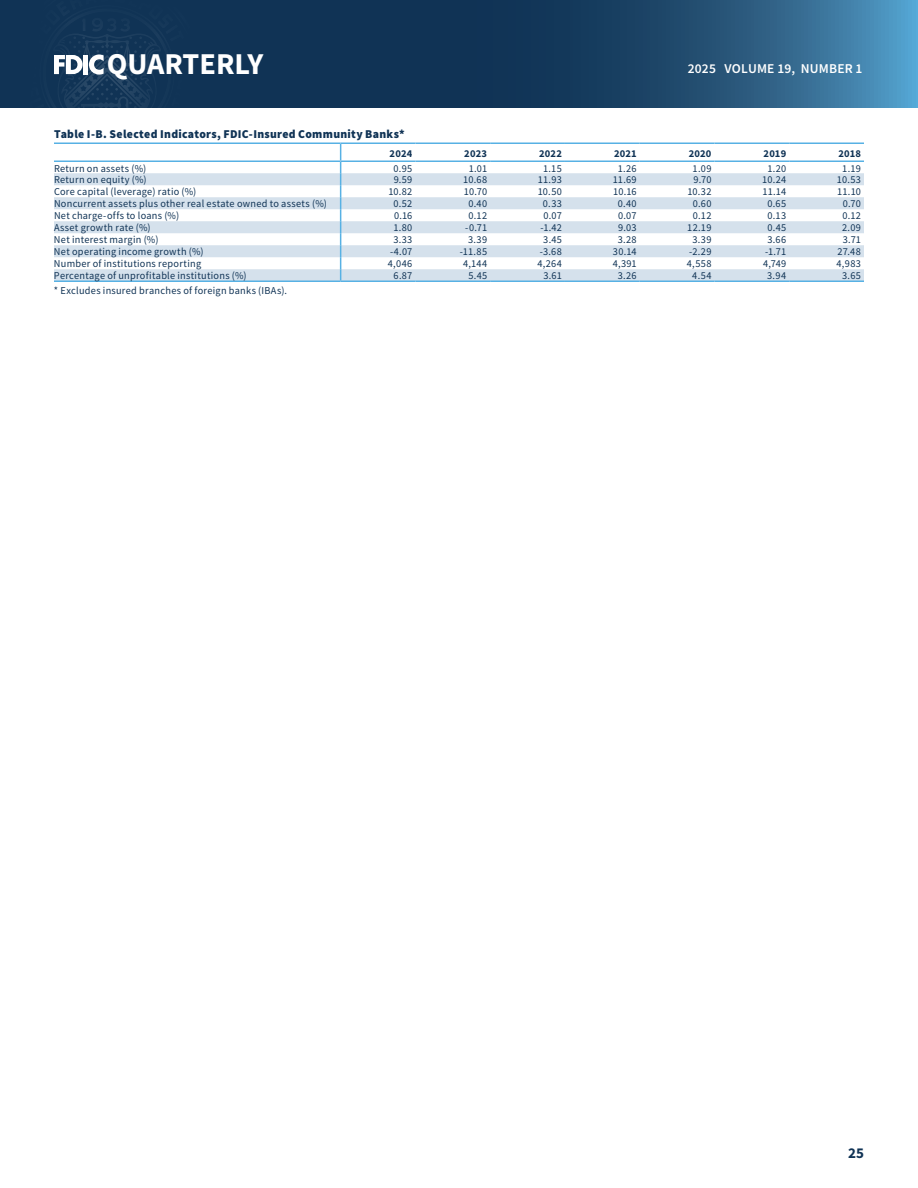
<style>
.page{position:relative;width:918px;height:1188px;background:#fff}
.page>*{position:absolute;margin:0;border:0;box-sizing:border-box;transform-origin:0 0}
.t1{font:700 30.3px "Source Sans Pro";color:#fff}
.t2{font:700 15px "Source Sans Pro";color:#103355}
.t3{font:600 13.5px "Source Sans Pro";letter-spacing:.015em;color:#fff}
.Title_H1_left_justified{font:900 12px "Source Sans Pro";letter-spacing:.025em;color:#103355}
.Table_text_2022_7pt{font:10.5px "Source Sans Pro";letter-spacing:.025em;color:#103355}
.Table_H2{font:700 10.5px "Source Sans Pro";letter-spacing:.02em;color:#103355}
</style>
<div class="page">
<svg style="left:0;top:0;width:918px;height:108px;background:#1e496d"></svg>
<svg style="left:12px;top:0;width:190px;height:108px;background:#1a3b5c"></svg>
<hr style="left:54px;top:142px;width:287px;height:2px;background:#57b1e4">
<hr style="left:341px;top:142px;width:74px;height:2px;background:#57b1e4">
<hr style="left:415px;top:142px;width:75px;height:2px;background:#57b1e4">
<hr style="left:490px;top:142px;width:75px;height:2px;background:#57b1e4">
<hr style="left:565px;top:142px;width:75px;height:2px;background:#57b1e4">
<hr style="left:640px;top:142px;width:74px;height:2px;background:#57b1e4">
<hr style="left:714px;top:142px;width:75px;height:2px;background:#57b1e4">
<hr style="left:789px;top:142px;width:75px;height:2px;background:#57b1e4">
<svg style="left:54px;top:144px;width:810px;height:136px"></svg>
<hr style="left:54px;top:280px;width:287px;height:2px;background:#57b1e4">
<hr style="left:341px;top:280px;width:74px;height:2px;background:#57b1e4">
<hr style="left:415px;top:280px;width:75px;height:2px;background:#57b1e4">
<hr style="left:490px;top:280px;width:75px;height:2px;background:#57b1e4">
<hr style="left:565px;top:280px;width:75px;height:2px;background:#57b1e4">
<hr style="left:640px;top:280px;width:74px;height:2px;background:#57b1e4">
<hr style="left:714px;top:280px;width:75px;height:2px;background:#57b1e4">
<hr style="left:789px;top:280px;width:75px;height:2px;background:#57b1e4">
<h1 class="t1" style="left:107px;top:43px;width:158px">QUARTERLY</h1>
<p class="t3" style="left:688px;top:60px;width:176px">2025 VOLUME 19, NUMBER 1</p>
<p class="Title_H1_left_justified" style="left:54px;top:126px;width:352px">Table I-B. Selected Indicators, FDIC-Insured Community Banks*</p>
<p class="Table_H2" style="left:390px;top:146px;width:24px">2024</p>
<p class="Table_H2" style="left:464px;top:146px;width:24px">2023</p>
<p class="Table_H2" style="left:539px;top:146px;width:24px">2022</p>
<p class="Table_H2" style="left:614px;top:146px;width:24px">2021</p>
<p class="Table_H2" style="left:689px;top:146px;width:24px">2020</p>
<p class="Table_H2" style="left:764px;top:146px;width:24px">2019</p>
<p class="Table_H2" style="left:838px;top:146px;width:24px">2018</p>
<p class="Table_text_2022_7pt" style="left:54px;top:161px;width:94px">Return on assets (%)</p>
<p class="Table_text_2022_7pt" style="left:394px;top:161px;width:20px">0.95</p>
<p class="Table_text_2022_7pt" style="left:469px;top:161px;width:20px">1.01</p>
<p class="Table_text_2022_7pt" style="left:543px;top:161px;width:20px">1.15</p>
<p class="Table_text_2022_7pt" style="left:618px;top:161px;width:20px">1.26</p>
<p class="Table_text_2022_7pt" style="left:693px;top:161px;width:20px">1.09</p>
<p class="Table_text_2022_7pt" style="left:767px;top:161px;width:20px">1.20</p>
<p class="Table_text_2022_7pt" style="left:842px;top:161px;width:20px">1.19</p>
<p class="Table_text_2022_7pt" style="left:54px;top:173px;width:94px">Return on equity (%)</p>
<p class="Table_text_2022_7pt" style="left:394px;top:173px;width:20px">9.59</p>
<p class="Table_text_2022_7pt" style="left:463px;top:173px;width:25px">10.68</p>
<p class="Table_text_2022_7pt" style="left:538px;top:173px;width:26px">11.93</p>
<p class="Table_text_2022_7pt" style="left:613px;top:173px;width:25px">11.69</p>
<p class="Table_text_2022_7pt" style="left:693px;top:173px;width:20px">9.70</p>
<p class="Table_text_2022_7pt" style="left:762px;top:173px;width:25px">10.24</p>
<p class="Table_text_2022_7pt" style="left:837px;top:173px;width:26px">10.53</p>
<p class="Table_text_2022_7pt" style="left:54px;top:185px;width:144px">Core capital (leverage) ratio (%)</p>
<p class="Table_text_2022_7pt" style="left:388px;top:185px;width:26px">10.82</p>
<p class="Table_text_2022_7pt" style="left:464px;top:185px;width:25px">10.70</p>
<p class="Table_text_2022_7pt" style="left:538px;top:185px;width:26px">10.50</p>
<p class="Table_text_2022_7pt" style="left:613px;top:185px;width:25px">10.16</p>
<p class="Table_text_2022_7pt" style="left:687px;top:185px;width:26px">10.32</p>
<p class="Table_text_2022_7pt" style="left:763px;top:185px;width:25px">11.14</p>
<p class="Table_text_2022_7pt" style="left:837px;top:185px;width:25px">11.10</p>
<p class="Table_text_2022_7pt" style="left:54px;top:197px;width:274px">Noncurrent assets plus other real estate owned to assets (%)</p>
<p class="Table_text_2022_7pt" style="left:394px;top:197px;width:20px">0.52</p>
<p class="Table_text_2022_7pt" style="left:468px;top:197px;width:20px">0.40</p>
<p class="Table_text_2022_7pt" style="left:543px;top:197px;width:20px">0.33</p>
<p class="Table_text_2022_7pt" style="left:618px;top:197px;width:20px">0.40</p>
<p class="Table_text_2022_7pt" style="left:693px;top:197px;width:20px">0.60</p>
<p class="Table_text_2022_7pt" style="left:768px;top:197px;width:20px">0.65</p>
<p class="Table_text_2022_7pt" style="left:843px;top:197px;width:20px">0.70</p>
<p class="Table_text_2022_7pt" style="left:54px;top:209px;width:127px">Net charge-offs to loans (%)</p>
<p class="Table_text_2022_7pt" style="left:394px;top:209px;width:20px">0.16</p>
<p class="Table_text_2022_7pt" style="left:469px;top:209px;width:20px">0.12</p>
<p class="Table_text_2022_7pt" style="left:543px;top:209px;width:20px">0.07</p>
<p class="Table_text_2022_7pt" style="left:618px;top:209px;width:20px">0.07</p>
<p class="Table_text_2022_7pt" style="left:693px;top:209px;width:20px">0.12</p>
<p class="Table_text_2022_7pt" style="left:768px;top:209px;width:20px">0.13</p>
<p class="Table_text_2022_7pt" style="left:842px;top:209px;width:20px">0.12</p>
<p class="Table_text_2022_7pt" style="left:54px;top:221px;width:98px">Asset growth rate (%)</p>
<p class="Table_text_2022_7pt" style="left:393px;top:221px;width:20px">1.80</p>
<p class="Table_text_2022_7pt" style="left:465px;top:221px;width:23px">-0.71</p>
<p class="Table_text_2022_7pt" style="left:540px;top:221px;width:23px">-1.42</p>
<p class="Table_text_2022_7pt" style="left:618px;top:221px;width:20px">9.03</p>
<p class="Table_text_2022_7pt" style="left:687px;top:221px;width:26px">12.19</p>
<p class="Table_text_2022_7pt" style="left:768px;top:221px;width:20px">0.45</p>
<p class="Table_text_2022_7pt" style="left:842px;top:221px;width:20px">2.09</p>
<p class="Table_text_2022_7pt" style="left:54px;top:233px;width:106px">Net interest margin (%)</p>
<p class="Table_text_2022_7pt" style="left:393px;top:233px;width:21px">3.33</p>
<p class="Table_text_2022_7pt" style="left:468px;top:233px;width:20px">3.39</p>
<p class="Table_text_2022_7pt" style="left:543px;top:233px;width:20px">3.45</p>
<p class="Table_text_2022_7pt" style="left:618px;top:233px;width:20px">3.28</p>
<p class="Table_text_2022_7pt" style="left:692px;top:233px;width:20px">3.39</p>
<p class="Table_text_2022_7pt" style="left:767px;top:233px;width:20px">3.66</p>
<p class="Table_text_2022_7pt" style="left:843px;top:233px;width:20px">3.71</p>
<p class="Table_text_2022_7pt" style="left:54px;top:245px;width:151px">Net operating income growth (%)</p>
<p class="Table_text_2022_7pt" style="left:390px;top:245px;width:24px">-4.07</p>
<p class="Table_text_2022_7pt" style="left:460px;top:245px;width:29px">-11.85</p>
<p class="Table_text_2022_7pt" style="left:540px;top:245px;width:24px">-3.68</p>
<p class="Table_text_2022_7pt" style="left:613px;top:245px;width:25px">30.14</p>
<p class="Table_text_2022_7pt" style="left:689px;top:245px;width:24px">-2.29</p>
<p class="Table_text_2022_7pt" style="left:765px;top:245px;width:23px">-1.71</p>
<p class="Table_text_2022_7pt" style="left:838px;top:245px;width:25px">27.48</p>
<p class="Table_text_2022_7pt" style="left:54px;top:257px;width:149px">Number of institutions reporting</p>
<p class="Table_text_2022_7pt" style="left:388px;top:257px;width:26px">4,046</p>
<p class="Table_text_2022_7pt" style="left:463px;top:257px;width:26px">4,144</p>
<p class="Table_text_2022_7pt" style="left:537px;top:257px;width:26px">4,264</p>
<p class="Table_text_2022_7pt" style="left:613px;top:257px;width:25px">4,391</p>
<p class="Table_text_2022_7pt" style="left:687px;top:257px;width:26px">4,558</p>
<p class="Table_text_2022_7pt" style="left:763px;top:257px;width:25px">4,749</p>
<p class="Table_text_2022_7pt" style="left:837px;top:257px;width:26px">4,983</p>
<p class="Table_text_2022_7pt" style="left:54px;top:269px;width:194px">Percentage of unprofitable institutions (%)</p>
<p class="Table_text_2022_7pt" style="left:394px;top:269px;width:20px">6.87</p>
<p class="Table_text_2022_7pt" style="left:469px;top:269px;width:20px">5.45</p>
<p class="Table_text_2022_7pt" style="left:543px;top:269px;width:20px">3.61</p>
<p class="Table_text_2022_7pt" style="left:618px;top:269px;width:20px">3.26</p>
<p class="Table_text_2022_7pt" style="left:692px;top:269px;width:21px">4.54</p>
<p class="Table_text_2022_7pt" style="left:767px;top:269px;width:21px">3.94</p>
<p class="Table_text_2022_7pt" style="left:842px;top:269px;width:20px">3.65</p>
<p class="Table_text_2022_7pt" style="left:54px;top:283px;width:235px">* Excludes insured branches of foreign banks (IBAs).</p>
<h2 class="t2" style="left:848px;top:1143px;width:17px">25</h2>
</div>
